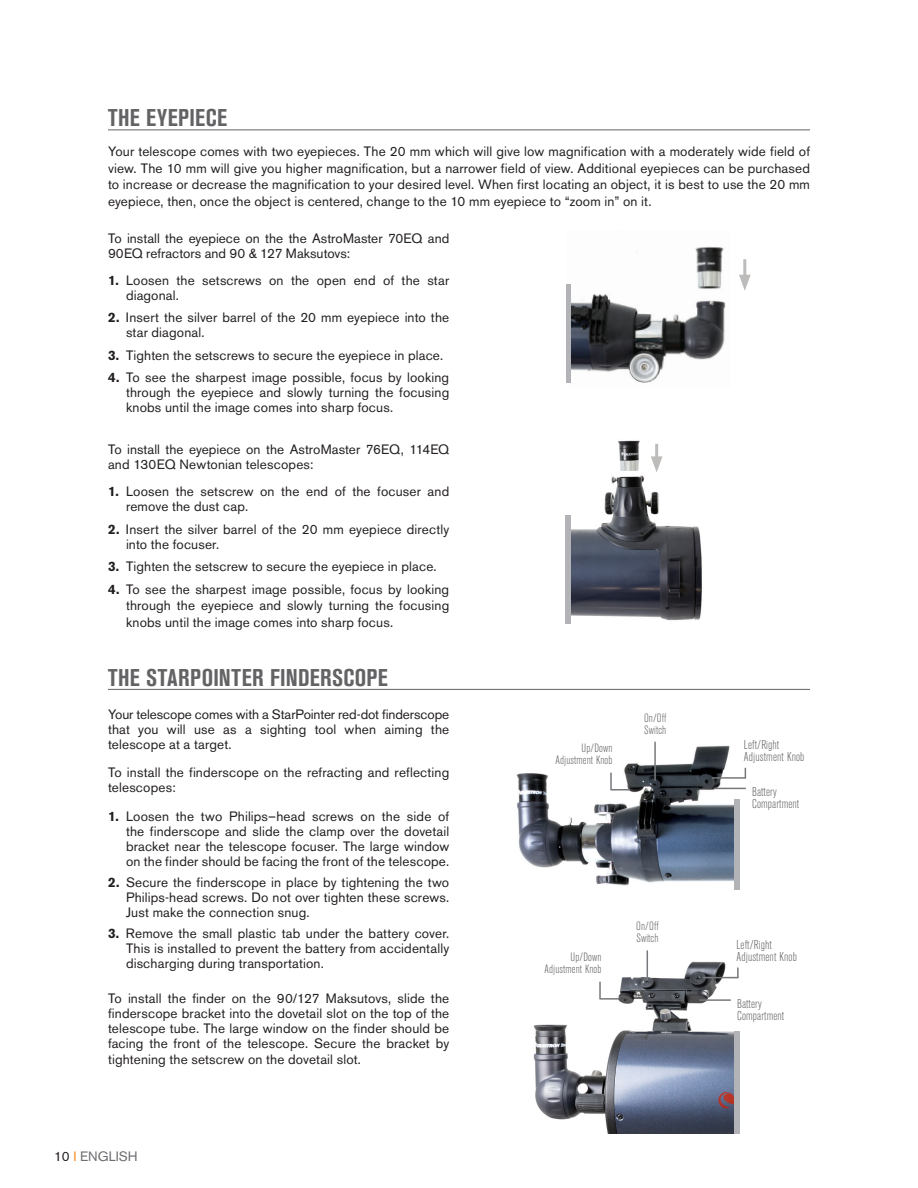
<style>
.page{position:relative;width:918px;height:1188px;background:#fff}
.page>*{position:absolute;margin:0;border:0;box-sizing:border-box;transform-origin:0 0}
.Section_Header{font:700 condensed 24px "Akzidenz Grotesk BE";letter-spacing:.015em;color:#636366}
.copy_Bullets{font:13.5px/15px "Akzidenz Grotesk BE";letter-spacing:.01em;color:#231f20}
.t1{font:13.5px "Akzidenz Grotesk BE";color:#6c6d70}
.Call_outs{font:300 condensed 12.75px "Akzidenz Grotesk BE";letter-spacing:.01em;color:#636366}
.Call_outs-2{font:300 condensed 12px "Akzidenz Grotesk BE";letter-spacing:.01em;color:#636366}
.s1{font-family:"Berthold Akzidenz Grotesk BE";font-weight:700}
.s2{color:#231f20}
.s3{color:#f68e21}
</style>
<div class="page">
<hr style="left:108px;top:689px;width:702px;height:1px;background:#636366">
<img style="left:571px;top:247px;width:155px;height:136px">
<div style="left:566px;top:284px;width:5px;height:99px;background:#b2b3b7"></div>
<hr style="left:743px;top:259px;width:3px;height:21px;background:#bdbcba">
<svg style="left:739px;top:275px;width:12px;height:16px"></svg>
<img style="left:571px;top:440px;width:131px;height:181px">
<div style="left:566px;top:515px;width:5px;height:109px;background:#b2b3b7"></div>
<hr style="left:655px;top:444px;width:3px;height:18px;background:#bdbcba">
<svg style="left:651px;top:456px;width:12px;height:16px"></svg>
<img style="left:533px;top:958px;width:203px;height:176px">
<div style="left:734px;top:1031px;width:5px;height:103px;background:#b2b3b7"></div>
<hr style="left:647px;top:950px;width:1px;height:30px;background:#76787b">
<hr style="left:699px;top:999px;width:32px;height:2px;background:#76787b">
<svg style="left:737px;top:968px;width:2px;height:10px"></svg>
<hr style="left:703px;top:977px;width:35px;height:1px;background:#76787b">
<hr style="left:599px;top:998px;width:20px;height:2px;background:#76787b">
<svg style="left:599px;top:982px;width:2px;height:17px"></svg>
<hr style="left:108px;top:130px;width:702px;height:1px;background:#636366">
<img style="left:516px;top:741px;width:220px;height:145px">
<div style="left:734px;top:800px;width:5px;height:90px;background:#b2b3b7"></div>
<hr style="left:654px;top:742px;width:2px;height:39px;background:#76787b">
<hr style="left:714px;top:788px;width:32px;height:1px;background:#76787b">
<hr style="left:712px;top:777px;width:34px;height:2px;background:#76787b">
<svg style="left:610px;top:773px;width:20px;height:17px"></svg>
<p class="Section_Header" style="left:108px;top:104px;width:121px">THE EYEPIECE</p>
<p class="copy_Bullets" style="left:108px;top:143px;width:704px;line-height:16.5px;text-align:justify">Your telescope comes with two eyepieces. The 20 mm which will give low magnification with a moderately wide field of view. The 10 mm will give you higher magnification, but a narrower field of view. Additional eyepieces can be purchased to increase or decrease the magnification to your desired level. When first locating an object, it is best to use the 20 mm eyepiece, then, once the object is centered, change to the 10 mm eyepiece to “zoom in” on it.</p>
<p class="copy_Bullets" style="left:108px;top:230px;width:343px">To install the eyepiece on the the AstroMaster 70EQ and<br>90EQ refractors and 90 &amp; 127 Maksutovs:</p>
<p class="copy_Bullets" style="left:126px;top:272px;width:325px;text-indent:-18px"><span class="s1">1.</span> Loosen the setscrews on the open end of the star diagonal.</p>
<p class="copy_Bullets" style="left:126px;top:310px;width:325px;text-indent:-18px"><span class="s1">2.</span> Insert the silver barrel of the 20 mm eyepiece into the star diagonal.</p>
<p class="copy_Bullets" style="left:108px;top:347px;width:335px"><span class="s1">3.</span> Tighten the setscrews to secure the eyepiece in place.</p>
<p class="copy_Bullets" style="left:126px;top:370px;width:325px;text-align:justify;text-indent:-18px"><span class="s1">4.</span> To see the sharpest image possible, focus by looking through the eyepiece and slowly turning the focusing knobs until the image comes into sharp focus.</p>
<p class="copy_Bullets" style="left:108px;top:442px;width:343px">To install the eyepiece on the AstroMaster 76EQ, 114EQ and 130EQ Newtonian telescopes:</p>
<p class="copy_Bullets" style="left:126px;top:484px;width:325px;text-indent:-18px"><span class="s1">1.</span> Loosen the setscrew on the end of the focuser and remove the dust cap.</p>
<p class="copy_Bullets" style="left:126px;top:521px;width:325px;text-indent:-18px"><span class="s1">2.</span> Insert the silver barrel of the 20 mm eyepiece directly into the focuser.</p>
<p class="copy_Bullets" style="left:108px;top:559px;width:328px"><span class="s1">3.</span> Tighten the setscrew to secure the eyepiece in place.</p>
<p class="copy_Bullets" style="left:126px;top:581px;width:325px;line-height:16.5px;text-align:justify;text-indent:-18px"><span class="s1">4.</span> To see the sharpest image possible, focus by looking through the eyepiece and slowly turning the focusing knobs until the image comes into sharp focus.</p>
<p class="Section_Header" style="left:108px;top:663px;width:281px">THE STARPOINTER FINDERSCOPE</p>
<p class="copy_Bullets" style="left:108px;top:706px;width:343px;text-align:justify">Your telescope comes with a StarPointer red-dot finderscope that you will use as a sighting tool when aiming the telescope at a target.</p>
<p class="copy_Bullets" style="left:108px;top:765px;width:343px">To install the finderscope on the refracting and reflecting telescopes:</p>
<p class="copy_Bullets" style="left:126px;top:808px;width:325px;text-align:justify;text-indent:-18px"><span class="s1">1.</span> Loosen the two Philips–head screws on the side of the finderscope and slide the clamp over the dovetail bracket near the telescope focuser. The large window on the finder should be facing the front of the telescope.</p>
<p class="copy_Bullets" style="left:126px;top:874px;width:325px;text-indent:-18px"><span class="s1">2.</span> Secure the finderscope in place by tightening the two<br>Philips-head screws. Do not over tighten these screws.<br>Just make the connection snug.</p>
<p class="copy_Bullets" style="left:126px;top:925px;width:325px;text-indent:-18px"><span class="s1">3.</span> Remove the small plastic tab under the battery cover.<br>This is installed to prevent the battery from accidentally discharging during transportation.</p>
<p class="copy_Bullets" style="left:108px;top:991px;width:343px;text-align:justify">To install the finder on the 90/127 Maksutovs, slide the finderscope bracket into the dovetail slot on the top of the telescope tube. The large window on the finder should be facing the front of the telescope. Secure the bracket by</p>
<p class="copy_Bullets" style="left:108px;top:1052px;width:253px">tightening the setscrew on the dovetail slot.</p>
<p class="t1" style="left:54px;top:1148px;width:85px"><span class="s2">10</span> <span class="s3">I</span> ENGLISH</p>
<p class="Call_outs-2" style="left:582px;top:741px;width:32px">Up/Down</p>
<p class="Call_outs-2" style="left:556px;top:753px;width:58px">Adjustment Knob</p>
<p class="Call_outs-2" style="left:644px;top:711px;width:24px">On/Off</p>
<p class="Call_outs-2" style="left:644px;top:723px;width:24px">Switch</p>
<p class="Call_outs" style="left:744px;top:738px;width:37px">Left/Right</p>
<p class="Call_outs" style="left:744px;top:750px;width:62px">Adjustment Knob</p>
<p class="Call_outs" style="left:752px;top:785px;width:26px">Battery</p>
<p class="Call_outs" style="left:752px;top:797px;width:49px">Compartment</p>
<p class="Call_outs-2" style="left:636px;top:920px;width:24px">On/Off</p>
<p class="Call_outs-2" style="left:636px;top:932px;width:24px">Switch</p>
<p class="Call_outs" style="left:736px;top:938px;width:37px">Left/Right</p>
<p class="Call_outs-2" style="left:571px;top:950px;width:32px">Up/Down</p>
<p class="Call_outs" style="left:736px;top:950px;width:62px">Adjustment Knob</p>
<p class="Call_outs-2" style="left:545px;top:962px;width:58px">Adjustment Knob</p>
<p class="Call_outs" style="left:737px;top:996px;width:26px">Battery</p>
<p class="Call_outs" style="left:737px;top:1008px;width:49px">Compartment</p>
</div>
